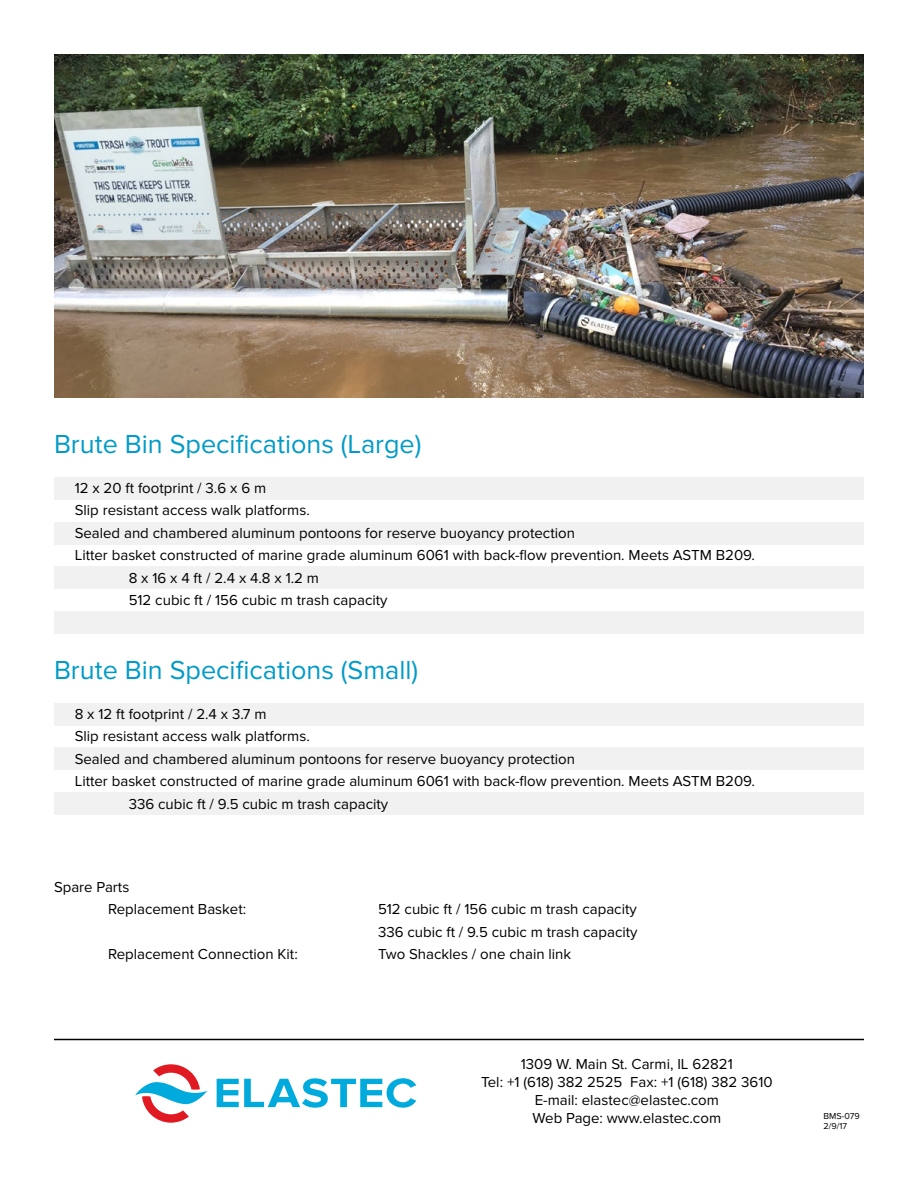
<style>
.page{position:relative;width:918px;height:1188px;background:#fff}
.page>*{position:absolute;margin:0;border:0;box-sizing:border-box;transform-origin:0 0}
.t1{font:27px "Proxima Nova";color:#009bc7}
.t2{font:15px/18px "Proxima Nova";color:#000}
.t3{font:9px/10.8px "Proxima Nova";color:#000}
</style>
<div class="page">
<div style="left:54px;top:477px;width:810px;height:23px;background:#f1f1f2"></div>
<div style="left:54px;top:703px;width:810px;height:23px;background:#f1f1f2"></div>
<div style="left:54px;top:522px;width:810px;height:22px;background:#f1f1f2"></div>
<div style="left:54px;top:748px;width:810px;height:22px;background:#f1f1f2"></div>
<div style="left:54px;top:567px;width:810px;height:22px;background:#f1f1f2"></div>
<div style="left:54px;top:793px;width:810px;height:22px;background:#f1f1f2"></div>
<div style="left:54px;top:612px;width:810px;height:22px;background:#f1f1f2"></div>
<img style="left:54px;top:54px;width:810px;height:344px">
<svg style="left:217px;top:1078px;width:199px;height:30px"></svg>
<svg style="left:135px;top:1064px;width:72px;height:59px"></svg>
<hr style="left:54px;top:1039px;width:810px;height:1px;background:#000">
<h1 class="t1" style="left:54px;top:429px;width:369px">Brute Bin Specifications (Large)</h1>
<p class="t2" style="left:75px;top:479px;width:193px">12 x 20 ft footprint / 3.6 x 6 m</p>
<p class="t2" style="left:75px;top:502px;width:237px">Slip resistant access walk platforms.</p>
<p class="t2" style="left:75px;top:524px;width:502px">Sealed and chambered aluminum pontoons for reserve buoyancy protection</p>
<p class="t2" style="left:75px;top:547px;width:682px">Litter basket constructed of marine grade aluminum 6061 with back-flow prevention. Meets ASTM B209.</p>
<p class="t2" style="left:129px;top:569px;width:192px">8 x 16 x 4 ft / 2.4 x 4.8 x 1.2 m</p>
<p class="t2" style="left:129px;top:592px;width:260px">512 cubic ft / 156 cubic m trash capacity</p>
<h1 class="t1" style="left:54px;top:655px;width:366px">Brute Bin Specifications (Small)</h1>
<p class="t2" style="left:75px;top:705px;width:193px">8 x 12 ft footprint / 2.4 x 3.7 m</p>
<p class="t2" style="left:75px;top:728px;width:237px">Slip resistant access walk platforms.</p>
<p class="t2" style="left:75px;top:750px;width:502px">Sealed and chambered aluminum pontoons for reserve buoyancy protection</p>
<p class="t2" style="left:75px;top:773px;width:682px">Litter basket constructed of marine grade aluminum 6061 with back-flow prevention. Meets ASTM B209.</p>
<p class="t2" style="left:129px;top:795px;width:261px">336 cubic ft / 9.5 cubic m trash capacity</p>
<p class="t2" style="left:108px;top:876px;width:140px;line-height:22.5px;text-indent:-54px">Spare Parts<br>Replacement Basket:</p>
<p class="t2" style="left:378px;top:898px;width:261px;line-height:22.5px">512 cubic ft / 156 cubic m trash capacity<br>336 cubic ft / 9.5 cubic m trash capacity</p>
<p class="t2" style="left:108px;top:946px;width:191px">Replacement Connection Kit:</p>
<p class="t2" style="left:378px;top:946px;width:195px">Two Shackles / one chain link</p>
<p class="t2" style="left:481px;top:1056px;width:293px;text-align:center">1309 W. Main St. Carmi, IL 62821<br>Tel: +1 (618) 382 2525 Fax: +1 (618) 382 3610<br>E-mail: elastec@elastec.com<br>Web Page: www.elastec.com</p>
<p class="t3" style="left:824px;top:1111px;width:38px">BMS-079<br>2/9/17</p>
</div>
